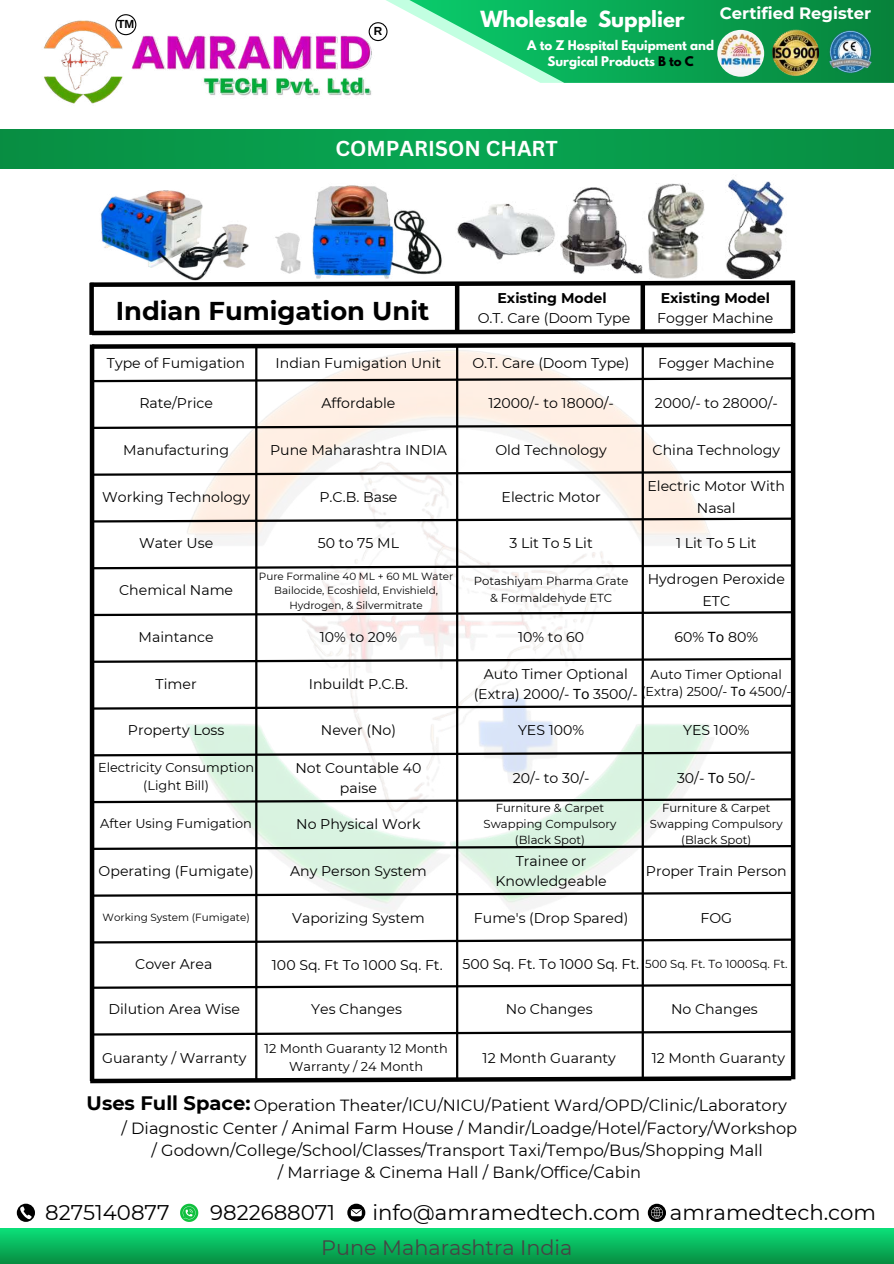
<style>
.page{position:relative;width:894px;height:1264px;background:#fff}
.page>*{position:absolute;margin:0;border:0;box-sizing:border-box;transform-origin:0 0}
.t1{font:700 25.8px "Montserrat";color:#000}
.t2{font:21.3px "Montserrat";color:#000}
.t3{font:21.15px "Montserrat";color:#000}
.t4{font:700 21px "Canva Sans";color:#fff}
.t5{font:20.85px "Montserrat";color:#464444}
.t6{font:700 19.65px "League Spartan";color:#fff}
.t7{font:700 19.5px "Montserrat";color:#000}
.t8{font:700 16.35px "Montserrat";color:#fff}
.t9{font:16.2px "Montserrat";color:#000}
.t10{font:14.1px/19.6px "Montserrat";color:#000;text-align:center}
.t11{font:700 14.1px "Montserrat";color:#000}
.t12{font:12.9px/17.9px "Montserrat";color:#000;text-align:center}
.t13{font:700 11.85px/16.2px "League Spartan";color:#fff;text-align:center}
.t14{font:700 11.7px "Arimo";color:#000}
.t15{font:11.55px/15.9px "Montserrat";color:#000;text-align:center}
.t16{font:10.35px/14.7px "Montserrat";color:#000;text-align:center}
.s1{color:#000}
.s2{font-family:"Noto Sans"}
</style>
<div class="page">
<svg style="left:409px;top:0;width:484px;height:83px;background:#33b46f"></svg>
<img style="left:717px;top:30px;width:47px;height:47px;border-radius:50%">
<img style="left:772px;top:29px;width:46px;height:47px;border-radius:50%">
<img style="left:826px;top:29px;width:47px;height:46px;border-radius:50%">
<img style="left:203px;top:77px;width:169px;height:19px">
<img style="left:132px;top:35px;width:240px;height:35px">
<img style="left:44px;top:20px;width:79px;height:84px">
<svg style="left:368px;top:22px;width:19px;height:19px"></svg>
<svg style="left:115px;top:14px;width:21px;height:21px"></svg>
<img style="left:186px;top:351px;width:528px;height:580px">
<svg style="left:0;top:1228px;width:893px;height:35px;background:#09b75d"></svg>
<svg style="left:17px;top:1203px;width:18px;height:18px"></svg>
<svg style="left:180px;top:1203px;width:18px;height:18px"></svg>
<svg style="left:647px;top:1203px;width:18px;height:18px"></svg>
<svg style="left:347px;top:1203px;width:18px;height:18px"></svg>
<div style="left:790px;top:343px;width:5px;height:736px;background:#000"></div>
<hr style="left:641px;top:344px;width:2px;height:735px;background:#000">
<hr style="left:456px;top:344px;width:2px;height:736px;background:#000">
<hr style="left:255px;top:344px;width:2px;height:736px;background:#000">
<hr style="left:90px;top:344px;width:4px;height:736px;background:#000">
<svg style="left:89px;top:376px;width:702px;height:7px"></svg>
<svg style="left:89px;top:423px;width:702px;height:7px"></svg>
<svg style="left:94px;top:469px;width:702px;height:8px"></svg>
<svg style="left:94px;top:516px;width:697px;height:7px"></svg>
<svg style="left:94px;top:563px;width:702px;height:7px"></svg>
<svg style="left:89px;top:610px;width:702px;height:7px"></svg>
<svg style="left:89px;top:656px;width:702px;height:8px"></svg>
<svg style="left:94px;top:703px;width:697px;height:7px"></svg>
<svg style="left:94px;top:750px;width:702px;height:7px"></svg>
<svg style="left:89px;top:797px;width:702px;height:7px"></svg>
<svg style="left:89px;top:843px;width:702px;height:8px"></svg>
<svg style="left:89px;top:890px;width:702px;height:7px"></svg>
<svg style="left:89px;top:937px;width:702px;height:7px"></svg>
<svg style="left:94px;top:982px;width:697px;height:8px"></svg>
<svg style="left:89px;top:1029px;width:702px;height:7px"></svg>
<svg style="left:89px;top:1073px;width:706px;height:11px"></svg>
<svg style="left:89px;top:326px;width:707px;height:25px"></svg>
<svg style="left:89px;top:278px;width:701px;height:11px"></svg>
<div style="left:89px;top:283px;width:5px;height:52px;background:#000"></div>
<div style="left:790px;top:280px;width:5px;height:53px;background:#000"></div>
<div style="left:640px;top:283px;width:5px;height:48px;background:#000"></div>
<hr style="left:455px;top:285px;width:4px;height:48px;background:#000">
<img style="left:263px;top:168px;width:190px;height:121px">
<img style="left:90px;top:190px;width:168px;height:95px">
<img style="left:449px;top:175px;width:114px;height:115px">
<img style="left:560px;top:187px;width:68px;height:87px">
<img style="left:628px;top:183px;width:97px;height:97px">
<img style="left:700px;top:179px;width:84px;height:99px">
<div style="left:0;top:129px;width:893px;height:39px;background:#089a4a"></div>
<p class="t14" style="left:117px;top:16px;width:18px">TM</p>
<h3 class="t6" style="left:480px;top:3px;width:206px">Wholesale Supplier</h3>
<p class="t8" style="left:719px;top:2px;width:153px">Certified Register</p>
<p class="t13" style="left:527px;top:37px;width:188px">A to Z Hospital Equipment and<br>Surgical Products <span class="s1">B to C</span></p>
<p class="t14" style="left:374px;top:22px;width:10px">R</p>
<h3 class="t4" style="left:335px;top:135px;width:224px">COMPARISON CHART</h3>
<h1 class="t1" style="left:116px;top:292px;width:315px">Indian Fumigation Unit</h1>
<p class="t11" style="left:497px;top:287px;width:111px">Existing Model</p>
<p class="t10" style="left:477px;top:308px;width:154px">O.T. Care (Doom Type</p>
<p class="t11" style="left:660px;top:288px;width:111px">Existing Model</p>
<p class="t10" style="left:657px;top:307px;width:118px">Fogger Machine</p>
<p class="t10" style="left:107px;top:352px;width:139px">Type of Fumigation</p>
<p class="t10" style="left:139px;top:392px;width:75px">Rate/Price</p>
<p class="t10" style="left:123px;top:439px;width:107px">Manufacturing</p>
<p class="t10" style="left:102px;top:486px;width:149px">Working Technology</p>
<p class="t10" style="left:139px;top:533px;width:76px">Water Use</p>
<p class="t10" style="left:119px;top:580px;width:115px">Chemical Name</p>
<p class="t10" style="left:138px;top:626px;width:77px">Maintance</p>
<p class="t10" style="left:156px;top:673px;width:43px">Timer</p>
<p class="t10" style="left:128px;top:720px;width:98px">Property Loss</p>
<p class="t12" style="left:98px;top:758px;width:157px">Electricity Consumption (Light Bill)</p>
<p class="t12" style="left:100px;top:813px;width:153px">After Using Fumigation</p>
<p class="t10" style="left:99px;top:860px;width:156px">Operating (Fumigate)</p>
<p class="t16" style="left:102px;top:909px;width:149px">Working System (Fumigate)</p>
<p class="t10" style="left:135px;top:954px;width:79px">Cover Area</p>
<p class="t10" style="left:108px;top:998px;width:133px">Dilution Area Wise</p>
<p class="t10" style="left:102px;top:1047px;width:146px">Guaranty / Warranty</p>
<p class="t10" style="left:275px;top:352px;width:167px">Indian Fumigation Unit</p>
<p class="t10" style="left:321px;top:392px;width:75px">Affordable</p>
<p class="t10" style="left:270px;top:439px;width:178px">Pune Maharashtra INDIA</p>
<p class="t10" style="left:319px;top:486px;width:79px">P.C.B. Base</p>
<p class="t10" style="left:318px;top:533px;width:83px">50 to 75 ML</p>
<p class="t16" style="left:259px;top:568px;width:196px">Pure Formaline 40 ML + 60 ML Water<br>Bailocide, Ecoshield, Envishield,<br>Hydrogen, &amp; Silvermitrate</p>
<p class="t10" style="left:320px;top:626px;width:79px">10% to 20%</p>
<p class="t10" style="left:309px;top:673px;width:101px">Inbuildt P.C.В.</p>
<p class="t10" style="left:321px;top:720px;width:77px">Never (No)</p>
<p class="t10" style="left:295px;top:757px;width:127px">Not Countable 40 paise</p>
<p class="t10" style="left:296px;top:813px;width:126px">No Physical Work</p>
<p class="t10" style="left:290px;top:860px;width:138px">Any Person System</p>
<p class="t10" style="left:292px;top:907px;width:134px">Vaporizing System</p>
<p class="t10" style="left:272px;top:954px;width:172px">100 Sq. Ft To 1000 Sq. Ft.</p>
<p class="t10" style="left:311px;top:998px;width:92px">Yes Changes</p>
<p class="t12" style="left:264px;top:1039px;width:185px">12 Month Guaranty 12 Month<br>Warranty / 24 Month</p>
<p class="t10" style="left:658px;top:352px;width:118px">Fogger Machine</p>
<p class="t10" style="left:654px;top:392px;width:125px">2000/- to 28000/-</p>
<p class="t10" style="left:652px;top:439px;width:129px">China Technology</p>
<p class="t10" style="left:647px;top:475px;width:139px;line-height:21.6px">Electric Motor With<br>Nasal</p>
<p class="t10" style="left:676px;top:533px;width:82px">1 Lit To 5 Lit</p>
<p class="t10" style="left:647px;top:567px;width:139px;line-height:22.5px">Hydrogen Peroxide<br>ETC</p>
<p class="t10" style="left:674px;top:626px;width:85px">60% <span class="s2">Το</span> 80%</p>
<p class="t12" style="left:641px;top:664px;width:151px">Auto Timer Optional (Extra) 2500/- <span class="s2">Το</span> 4500/-</p>
<p class="t10" style="left:683px;top:720px;width:68px">YES 100%</p>
<p class="t10" style="left:676px;top:767px;width:80px">30/- <span class="s2">Το</span> 50/-</p>
<p class="t15" style="left:649px;top:799px;width:134px">Furniture &amp; Carpet<br>Swapping Compulsory (Black Spot)</p>
<p class="t10" style="left:645px;top:860px;width:142px">Proper Train Person</p>
<p class="t10" style="left:700px;top:907px;width:33px">FOG</p>
<p class="t15" style="left:645px;top:955px;width:144px">500 Sq. Ft. To 1000Sq. Ft.</p>
<p class="t10" style="left:671px;top:998px;width:88px">No Changes</p>
<p class="t10" style="left:651px;top:1047px;width:135px">12 Month Guaranty</p>
<p class="t10" style="left:472px;top:352px;width:158px">O.T. Care (Doom Type)</p>
<p class="t10" style="left:488px;top:392px;width:127px">12000/- to 18000/-</p>
<p class="t10" style="left:495px;top:439px;width:113px">Old Technology</p>
<p class="t10" style="left:501px;top:486px;width:100px">Electric Motor</p>
<p class="t10" style="left:509px;top:533px;width:85px">3 Lit To 5 Lit</p>
<p class="t15" style="left:473px;top:572px;width:156px;line-height:16.8px">Potashiyam Pharma Grate &amp; Formaldehyde ETC</p>
<p class="t10" style="left:518px;top:626px;width:67px">10% to 60</p>
<p class="t10" style="left:473px;top:664px;width:166px">Auto Timer Optional (Extra) 2000/- <span class="s2">Το</span> 3500/-</p>
<p class="t10" style="left:518px;top:720px;width:68px">YES 100%</p>
<p class="t10" style="left:512px;top:767px;width:78px">20/- to 30/-</p>
<p class="t15" style="left:483px;top:799px;width:134px">Furniture &amp; Carpet<br>Swapping Compulsory (Black Spot)</p>
<p class="t10" style="left:495px;top:849px;width:113px;line-height:20.5px">Trainee or<br>Knowledgeable</p>
<p class="t10" style="left:474px;top:907px;width:156px">Fume's (Drop Spared)</p>
<p class="t10" style="left:462px;top:953px;width:178px">500 Sq. Ft. To 1000 Sq. Ft.</p>
<p class="t10" style="left:506px;top:998px;width:88px">No Changes</p>
<p class="t10" style="left:482px;top:1047px;width:135px">12 Month Guaranty</p>
<h3 class="t7" style="left:87px;top:1088px;width:165px">Uses Full Space:</h3>
<p class="t9" style="left:253px;top:1094px;width:534px">Operation Theater/ICU/NICU/Patient Ward/OPD/Clinic/Laboratory</p>
<p class="t9" style="left:122px;top:1116px;width:677px">/ Diagnostic Center / Animal Farm House / Mandir/Loadge/Hotel/Factory/Workshop</p>
<p class="t9" style="left:152px;top:1139px;width:612px">/ Godown/College/School/Classes/Transport Taxi/Tempo/Bus/Shopping Mall</p>
<p class="t9" style="left:278px;top:1161px;width:364px">/ Marriage &amp; Cinema Hall / Bank/Office/Cabin</p>
<h3 class="t3" style="left:45px;top:1197px;width:126px">8275140877</h3>
<h3 class="t3" style="left:210px;top:1197px;width:126px">9822688071</h3>
<h3 class="t3" style="left:372px;top:1197px;width:270px">info@amramedtech.com</h3>
<h2 class="t2" style="left:669px;top:1197px;width:208px">amramedtech.com</h2>
<h3 class="t5" style="left:321px;top:1233px;width:253px">Pune Maharashtra India</h3>
</div>
